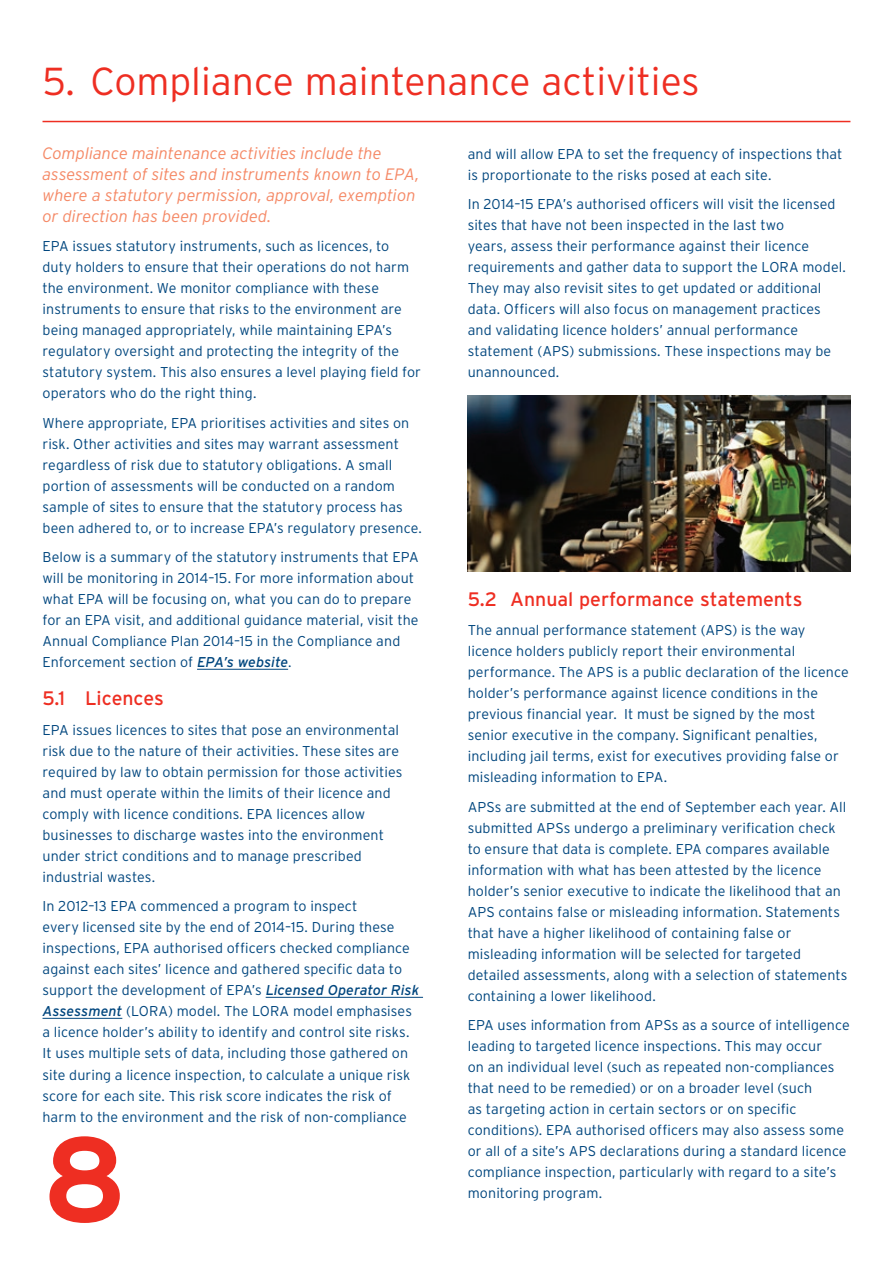
<style>
.page{position:relative;width:893px;height:1263px;background:#fff}
.page>*{position:absolute;margin:0;border:0;box-sizing:border-box;transform-origin:0 0}
.t1{font:700 120px "Interstate";color:#ee2e22}
.t2{font:300 39px "Interstate";color:#ee2e22}
.t3{font:19.5px "Interstate";color:#ee2e22}
.t4{font:italic 300 16.5px/21px "Interstate";letter-spacing:-.005em;color:#f58966}
.t5{font:300 14.25px/21px "Interstate";letter-spacing:.005em;color:#00467e}
.s1{font-weight:400;font-style:italic}
</style>
<div class="page">
<hr style="left:43px;top:121px;width:807px;height:1px;background:#ee2e22">
<hr style="left:197px;top:669px;width:91px;height:1px;background:#00467e">
<hr style="left:266px;top:997px;width:157px;height:1px;background:#00467e">
<hr style="left:43px;top:1018px;width:79px;height:1px;background:#00467e">
<img style="left:468px;top:395px;width:382px;height:177px">
<h2 class="t2" style="left:43px;top:60px;width:658px">5. Compliance maintenance activities</h2>
<p class="t4" style="left:43px;top:142px;width:378px">Compliance maintenance activities include the assessment of sites and instruments known to EPA, where a statutory permission, approval, exemption or direction has been provided.</p>
<p class="t5" style="left:43px;top:236px;width:380px">EPA issues statutory instruments, such as licences, to duty holders to ensure that their operations do not harm the environment. We monitor compliance with these instruments to ensure that risks to the environment are being managed appropriately, while maintaining EPA’s regulatory oversight and protecting the integrity of the statutory system. This also ensures a level playing field for operators who do the right thing.</p>
<p class="t5" style="left:43px;top:412px;width:381px">Where appropriate, EPA prioritises activities and sites on risk. Other activities and sites may warrant assessment regardless of risk due to statutory obligations. A small portion of assessments will be conducted on a random sample of sites to ensure that the statutory process has been adhered to, or to increase EPA’s regulatory presence.</p>
<p class="t5" style="left:43px;top:547px;width:378px">Below is a summary of the statutory instruments that EPA will be monitoring in 2014–15. For more information about what EPA will be focusing on, what you can do to prepare for an EPA visit, and additional guidance material, visit the Annual Compliance Plan 2014–15 in the Compliance and Enforcement section of <span class="s1">EPA’s website</span>.</p>
<h3 class="t3" style="left:43px;top:688px;width:123px">5.1 Licences</h3>
<p class="t5" style="left:43px;top:719px;width:361px">EPA issues licences to sites that pose an environmental risk due to the nature of their activities. These sites are required by law to obtain permission for those activities and must operate within the limits of their licence and comply with licence conditions. EPA licences allow businesses to discharge wastes into the environment under strict conditions and to manage prescribed industrial wastes.</p>
<p class="t5" style="left:43px;top:896px;width:378px">In 2012–13 EPA commenced a program to inspect<br>every licensed site by the end of 2014–15. During these inspections, EPA authorised officers checked compliance against each sites’ licence and gathered specific data to support the development of EPA’s <span class="s1">Licensed Operator Risk Assessment</span> (LORA) model. The LORA model emphasises a licence holder’s ability to identify and control site risks.<br>It uses multiple sets of data, including those gathered on site during a licence inspection, to calculate a unique risk score for each site. This risk score indicates the risk of harm to the environment and the risk of non-compliance</p>
<h1 class="t1" style="left:43px;top:1112px;width:86px">8</h1>
<p class="t5" style="left:468px;top:143px;width:376px">and will allow EPA to set the frequency of inspections that is proportionate to the risks posed at each site.</p>
<p class="t5" style="left:468px;top:194px;width:380px">In 2014–15 EPA’s authorised officers will visit the licensed sites that have not been inspected in the last two<br>years, assess their performance against their licence requirements and gather data to support the LORA model.<br>They may also revisit sites to get updated or additional data. Officers will also focus on management practices and validating licence holders’ annual performance statement (APS) submissions. These inspections may be unannounced.</p>
<h3 class="t3" style="left:468px;top:588px;width:336px">5.2 Annual performance statements</h3>
<p class="t5" style="left:468px;top:620px;width:382px">The annual performance statement (APS) is the way licence holders publicly report their environmental performance. The APS is a public declaration of the licence holder’s performance against licence conditions in the previous financial year. It must be signed by the most senior executive in the company. Significant penalties, including jail terms, exist for executives providing false or misleading information to EPA.</p>
<p class="t5" style="left:468px;top:796px;width:381px">APSs are submitted at the end of September each year. All submitted APSs undergo a preliminary verification check to ensure that data is complete. EPA compares available information with what has been attested by the licence holder’s senior executive to indicate the likelihood that an APS contains false or misleading information. Statements that have a higher likelihood of containing false or misleading information will be selected for targeted detailed assessments, along with a selection of statements containing a lower likelihood.</p>
<p class="t5" style="left:468px;top:1015px;width:384px">EPA uses information from APSs as a source of intelligence leading to targeted licence inspections. This may occur<br>on an individual level (such as repeated non-compliances that need to be remedied) or on a broader level (such<br>as targeting action in certain sectors or on specific conditions). EPA authorised officers may also assess some or all of a site’s APS declarations during a standard licence compliance inspection, particularly with regard to a site’s</p>
<p class="t5" style="left:468px;top:1183px;width:136px">monitoring program.</p>
</div>
